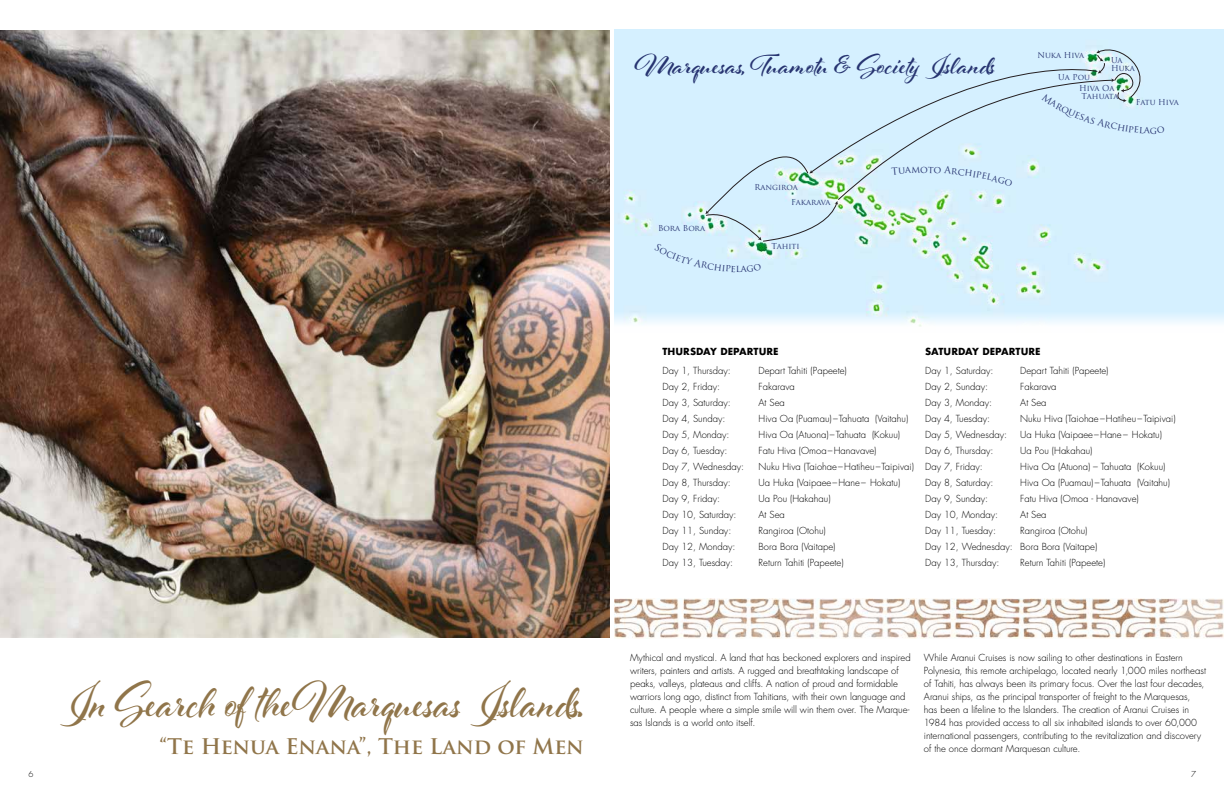
<style>
.page{position:relative;width:1224px;height:792px;background:#fff}
.page>*{position:absolute;margin:0;border:0;box-sizing:border-box;transform-origin:0 0}
.t1{font:700 55px "Al Fresco";letter-spacing:.025em;color:#90754a;scale:.86 1}
.t2{font:700 30px "Al Fresco";letter-spacing:.005em;color:#273471}
.t3{font:700 21px "Trajan Pro";color:#90754a}
.t4{font:9.6px "Trajan Pro";color:#273471}
.t5{font:300 9.5px/13px "Futura";color:#000}
.t6{font:700 9.5px "Futura";color:#000}
.t7{font:8px/8px "Trajan Pro";color:#273471}
.t8{font:300 8px "Futura";color:#000}
</style>
<div class="page">
<img style="left:614px;top:30px;width:610px;height:297px">
<img style="left:0;top:30px;width:610px;height:607px">
<img style="left:615px;top:598px;width:609px;height:40px">
<svg style="left:655px;top:41px;width:509px;height:231px;background:#d2edf9"></svg>
<h2 class="t2" style="left:635px;top:46px;width:363px">Marquesas, Tuamotu &amp; Society Islands</h2>
<p class="t7" style="left:658px;top:224px;width:48px">Bora Bora</p>
<p class="t7" style="left:754px;top:183px;width:45px">Rangiroa</p>
<p class="t7" style="left:791px;top:198px;width:41px">Fakarava</p>
<p class="t4" style="left:736px;top:262px;width:7px">l</p>
<p class="t7" style="left:771px;top:242px;width:30px">Tahiti</p>
<p class="t4" style="left:920px;top:163px;width:9px">o</p>
<p class="t7" style="left:1037px;top:51px;width:48px">Nuka Hiva</p>
<p class="t7" style="left:1081px;top:92px;width:39px">Tahuata</p>
<p class="t7" style="left:1111px;top:56px;width:25px">Ua<br>Huka</p>
<p class="t7" style="left:1058px;top:73px;width:33px">Ua Pou</p>
<p class="t7" style="left:1079px;top:84px;width:37px">Hiva Oa</p>
<p class="t7" style="left:1136px;top:98px;width:45px">Fatu Hiva</p>
<p class="t4" style="left:1150px;top:124px;width:9px">g</p>
<h1 class="t1" style="left:61px;top:665px;width:610px">In Search of theMarquesas Islands.</h1>
<h3 class="t3" style="left:160px;top:734px;width:426px">“Te Henua Enana”, The Land of Men</h3>
<p class="t6" style="left:663px;top:345px;width:118px">THURSDAY DEPARTURE</p>
<p class="t5" style="left:663px;top:365px;width:70px">Day 1, Thursday:</p>
<p class="t5" style="left:759px;top:365px;width:90px">Depart Tahiti (Papeete)</p>
<p class="t5" style="left:663px;top:381px;width:59px">Day 2, Friday:</p>
<p class="t5" style="left:759px;top:381px;width:38px">Fakarava</p>
<p class="t5" style="left:663px;top:397px;width:70px">Day 3, Saturday:</p>
<p class="t5" style="left:759px;top:397px;width:28px">At Sea</p>
<p class="t5" style="left:663px;top:413px;width:64px">Day 4, Sunday:</p>
<p class="t5" style="left:759px;top:413px;width:151px">Hiva Oa (Puamau)–Tahuata (Vaitahu)</p>
<p class="t5" style="left:663px;top:429px;width:68px">Day 5, Monday:</p>
<p class="t5" style="left:759px;top:429px;width:143px">Hiva Oa (Atuona)–Tahuata (Kokuu)</p>
<p class="t5" style="left:663px;top:445px;width:66px">Day 6, Tuesday:</p>
<p class="t5" style="left:759px;top:445px;width:120px">Fatu Hiva (Omoa–Hanavave)</p>
<p class="t5" style="left:663px;top:461px;width:83px">Day 7, Wednesday:</p>
<p class="t5" style="left:759px;top:461px;width:157px">Nuku Hiva (Taiohae–Hatiheu–Taipivai)</p>
<p class="t5" style="left:663px;top:477px;width:70px">Day 8, Thursday:</p>
<p class="t5" style="left:759px;top:477px;width:143px">Ua Huka (Vaipaee–Hane– Hokatu)</p>
<p class="t5" style="left:663px;top:493px;width:59px">Day 9, Friday:</p>
<p class="t5" style="left:759px;top:493px;width:74px">Ua Pou (Hakahau)</p>
<p class="t5" style="left:663px;top:509px;width:76px">Day 10, Saturday:</p>
<p class="t5" style="left:759px;top:509px;width:28px">At Sea</p>
<p class="t5" style="left:663px;top:525px;width:70px">Day 11, Sunday:</p>
<p class="t5" style="left:759px;top:525px;width:69px">Rangiroa (Otohu)</p>
<p class="t5" style="left:663px;top:541px;width:74px">Day 12, Monday:</p>
<p class="t5" style="left:759px;top:541px;width:79px">Bora Bora (Vaitape)</p>
<p class="t5" style="left:663px;top:557px;width:72px">Day 13, Tuesday:</p>
<p class="t5" style="left:759px;top:557px;width:87px">Return Tahiti (Papeete)</p>
<p class="t6" style="left:925px;top:345px;width:117px">SATURDAY DEPARTURE</p>
<p class="t5" style="left:925px;top:365px;width:70px">Day 1, Saturday:</p>
<p class="t5" style="left:1020px;top:365px;width:90px">Depart Tahiti (Papeete)</p>
<p class="t5" style="left:925px;top:381px;width:64px">Day 2, Sunday:</p>
<p class="t5" style="left:1020px;top:381px;width:38px">Fakarava</p>
<p class="t5" style="left:925px;top:397px;width:68px">Day 3, Monday:</p>
<p class="t5" style="left:1020px;top:397px;width:28px">At Sea</p>
<p class="t5" style="left:925px;top:413px;width:66px">Day 4, Tuesday:</p>
<p class="t5" style="left:1020px;top:413px;width:157px">Nuku Hiva (Taiohae–Hatiheu – Taipivai)</p>
<p class="t5" style="left:925px;top:429px;width:83px">Day 5, Wednesday:</p>
<p class="t5" style="left:1020px;top:429px;width:143px">Ua Huka (Vaipaee–Hane– Hokatu)</p>
<p class="t5" style="left:925px;top:445px;width:70px">Day 6, Thursday:</p>
<p class="t5" style="left:1020px;top:445px;width:74px">Ua Pou (Hakahau)</p>
<p class="t5" style="left:925px;top:461px;width:59px">Day 7, Friday:</p>
<p class="t5" style="left:1020px;top:461px;width:147px">Hiva Oa (Atuona) – Tahuata (Kokuu)</p>
<p class="t5" style="left:925px;top:477px;width:70px">Day 8, Saturday:</p>
<p class="t5" style="left:1020px;top:477px;width:151px">Hiva Oa (Puamau) – Tahuata (Vaitahu)</p>
<p class="t5" style="left:925px;top:493px;width:64px">Day 9, Sunday:</p>
<p class="t5" style="left:1020px;top:493px;width:120px">Fatu Hiva (Omoa - Hanavave)</p>
<p class="t5" style="left:925px;top:509px;width:74px">Day 10, Monday:</p>
<p class="t5" style="left:1020px;top:509px;width:28px">At Sea</p>
<p class="t5" style="left:925px;top:525px;width:72px">Day 11, Tuesday:</p>
<p class="t5" style="left:925px;top:523px;width:174px;line-height:16px;text-indent:95px">Rangiroa (Otohu)<br>Day 12, Wednesday: Bora Bora (Vaitape)<br>Day 13, Thursday:</p>
<p class="t5" style="left:1020px;top:557px;width:87px">Return Tahiti (Papeete)</p>
<p class="t5" style="left:630px;top:651px;width:282px">Mythical and mystical. A land that has beckoned explorers and inspired writers, painters and artists. A rugged and breathtaking landscape of peaks, valleys, plateaus and cliffs. A nation of proud and formidable warriors long ago, distinct from Tahitians, with their own language and culture. A people where a simple smile will win them over. The Marque&shy;sas Islands is a world onto itself.</p>
<p class="t5" style="left:924px;top:651px;width:283px">While Aranui Cruises is now sailing to other destinations in Eastern Polynesia, this remote archipelago, located nearly 1,000 miles northeast of Tahiti, has always been its primary focus. Over the last four decades, Aranui ships, as the principal transporter of freight to the Marquesas, has been a lifeline to the Islanders. The creation of Aranui Cruises in 1984 has provided access to all six inhabited islands to over 60,000 international passengers, contributing to the revitalization and discovery of the once dormant Marquesan culture.</p>
<p class="t8" style="left:28px;top:769px;width:6px">6</p>
<p class="t8" style="left:1191px;top:769px;width:6px">7</p>
</div>
